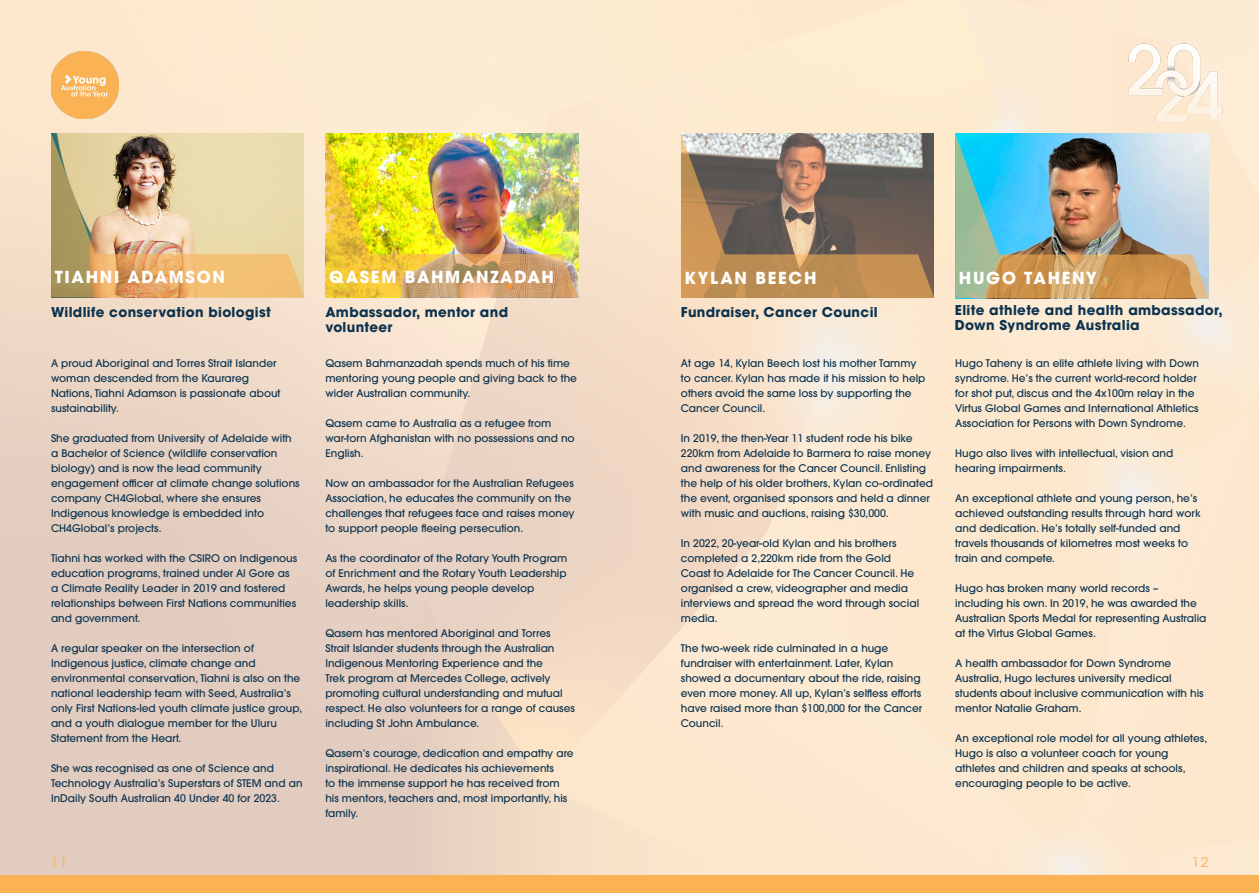
<style>
.page{position:relative;width:1259px;height:893px;background:#fff}
.page>*{position:absolute;margin:0;border:0;box-sizing:border-box;transform-origin:0 0}
.t1{font:700 16.5px "ITC Avant Garde Pro";letter-spacing:.1em;color:#fff}
.t2{font:700 13.5px/15px "ITC Avant Garde Pro";letter-spacing:.025em;color:#0c334f}
.t3{font:13.5px "ITC Avant Garde Pro";color:#fbb254}
.t4{font:500 10.5px/15px "ITC Avant Garde Pro";color:#0c334f}
</style>
<div class="page">
<img style="left:0;top:0;width:1259px;height:875px">
<div style="left:0;top:875px;width:1259px;height:18px;background:#fbb254"></div>
<img style="left:1124px;top:32px;width:102px;height:101px">
<img style="left:51px;top:51px;width:67px;height:67px">
<img style="left:51px;top:133px;width:253px;height:164px">
<img style="left:325px;top:133px;width:253px;height:165px">
<svg style="left:681px;top:134px;width:253px;height:164px;background:#998067"></svg>
<img style="left:955px;top:134px;width:253px;height:164px">
<h1 class="t1" style="left:55px;top:266px;width:172px">TIAHNI ADAMSON</h1>
<h1 class="t1" style="left:329px;top:266px;width:226px">QASEM BAHMANZADAH</h1>
<h1 class="t1" style="left:684px;top:266px;width:133px">KYLAN BEECH</h1>
<h1 class="t1" style="left:959px;top:267px;width:139px">HUGO TAHENY</h1>
<p class="t2" style="left:51px;top:305px;width:221px">Wildlife conservation biologist</p>
<p class="t2" style="left:325px;top:305px;width:184px">Ambassador, mentor and volunteer</p>
<p class="t2" style="left:681px;top:305px;width:198px">Fundraiser, Cancer Council</p>
<p class="t2" style="left:955px;top:302px;width:269px">Elite athlete and health ambassador,<br>Down Syndrome Australia</p>
<p class="t4" style="left:51px;top:356px;width:231px">A proud Aboriginal and Torres Strait Islander woman descended from the Kaurareg Nations, Tiahni Adamson is passionate about sustainability.</p>
<p class="t4" style="left:51px;top:431px;width:250px">She graduated from University of Adelaide with a Bachelor of Science (wildlife conservation biology) and is now the lead community engagement officer at climate change solutions company CH4Global, where she ensures Indigenous knowledge is embedded into CH4Global’s projects.</p>
<p class="t4" style="left:51px;top:551px;width:248px">Tiahni has worked with the CSIRO on Indigenous education programs, trained under Al Gore as a Climate Reality Leader in 2019 and fostered relationships between First Nations communities and government.</p>
<p class="t4" style="left:51px;top:641px;width:253px">A regular speaker on the intersection of Indigenous justice, climate change and environmental conservation, Tiahni is also on the national leadership team with Seed, Australia’s only First Nations-led youth climate justice group, and a youth dialogue member for the Uluru Statement from the Heart.</p>
<p class="t4" style="left:51px;top:761px;width:253px">She was recognised as one of Science and<br>Technology Australia’s Superstars of STEM and an<br>InDaily South Australian 40 Under 40 for 2023.</p>
<p class="t4" style="left:325px;top:356px;width:253px">Qasem Bahmanzadah spends much of his time mentoring young people and giving back to the wider Australian community.</p>
<p class="t4" style="left:325px;top:416px;width:251px">Qasem came to Australia as a refugee from war-torn Afghanistan with no possessions and no<br>English.</p>
<p class="t4" style="left:325px;top:476px;width:251px">Now an ambassador for the Australian Refugees Association, he educates the community on the challenges that refugees face and raises money to support people fleeing persecution.</p>
<p class="t4" style="left:325px;top:551px;width:243px">As the coordinator of the Rotary Youth Program of Enrichment and the Rotary Youth Leadership Awards, he helps young people develop leadership skills.</p>
<p class="t4" style="left:325px;top:626px;width:251px">Qasem has mentored Aboriginal and Torres Strait Islander students through the Australian Indigenous Mentoring Experience and the<br>Trek program at Mercedes College, actively promoting cultural understanding and mutual respect. He also volunteers for a range of causes including St John Ambulance.</p>
<p class="t4" style="left:325px;top:746px;width:250px">Qasem’s courage, dedication and empathy are inspirational. He dedicates his achievements<br>to the immense support he has received from his mentors, teachers and, most importantly, his family.</p>
<p class="t4" style="left:681px;top:356px;width:246px">At age 14, Kylan Beech lost his mother Tammy to cancer. Kylan has made it his mission to help others avoid the same loss by supporting the Cancer Council.</p>
<p class="t4" style="left:681px;top:431px;width:254px">In 2019, the then-Year 11 student rode his bike 220km from Adelaide to Barmera to raise money and awareness for the Cancer Council. Enlisting the help of his older brothers, Kylan co-ordinated the event, organised sponsors and held a dinner with music and auctions, raising $30,000.</p>
<p class="t4" style="left:681px;top:536px;width:240px">In 2022, 20-year-old Kylan and his brothers completed a 2,220km ride from the Gold Coast to Adelaide for The Cancer Council. He organised a crew, videographer and media interviews and spread the word through social media.</p>
<p class="t4" style="left:681px;top:641px;width:243px">The two-week ride culminated in a huge fundraiser with entertainment. Later, Kylan showed a documentary about the ride, raising even more money. All up, Kylan’s selfless efforts have raised more than $100,000 for the Cancer Council.</p>
<p class="t4" style="left:955px;top:356px;width:245px">Hugo Taheny is an elite athlete living with Down syndrome. He’s the current world-record holder for shot put, discus and the 4x100m relay in the Virtus Global Games and International Athletics Association for Persons with Down Syndrome.</p>
<p class="t4" style="left:955px;top:446px;width:219px">Hugo also lives with intellectual, vision and hearing impairments.</p>
<p class="t4" style="left:955px;top:491px;width:247px">An exceptional athlete and young person, he’s achieved outstanding results through hard work and dedication. He’s totally self-funded and travels thousands of kilometres most weeks to train and compete.</p>
<p class="t4" style="left:955px;top:581px;width:253px">Hugo has broken many world records – including his own. In 2019, he was awarded the Australian Sports Medal for representing Australia at the Virtus Global Games.</p>
<p class="t4" style="left:955px;top:656px;width:250px">A health ambassador for Down Syndrome Australia, Hugo lectures university medical students about inclusive communication with his mentor Natalie Graham.</p>
<p class="t4" style="left:955px;top:731px;width:254px">An exceptional role model for all young athletes, Hugo is also a volunteer coach for young athletes and children and speaks at schools, encouraging people to be active.</p>
<p class="t3" style="left:51px;top:854px;width:18px">11</p>
<p class="t3" style="left:1191px;top:854px;width:18px">12</p>
</div>
